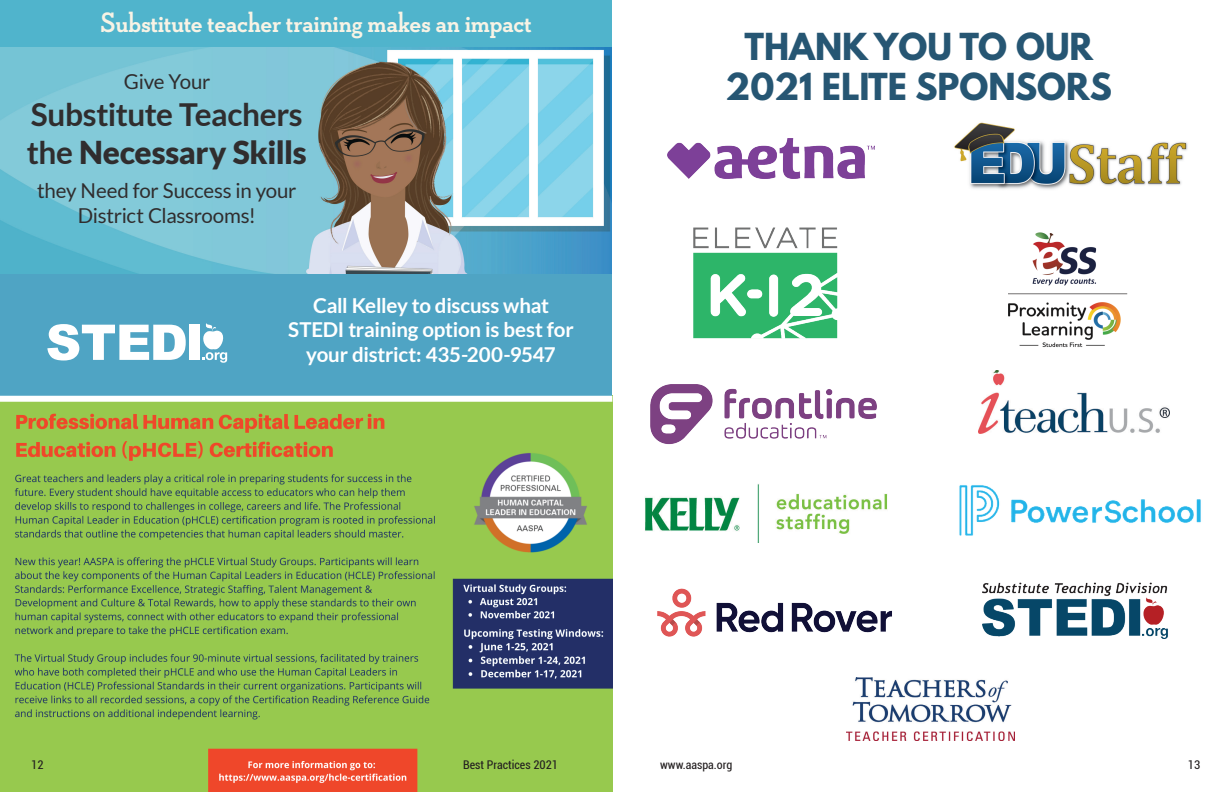
<style>
.page{position:relative;width:1224px;height:792px;background:#fff}
.page>*{position:absolute;margin:0;border:0;box-sizing:border-box;transform-origin:0 0}
.t1{font:700 33px "League Spartan";color:#265673}
.t2{font:700 31.6px/37.9px "Lato";letter-spacing:-.015em;color:#302d2e}
.t3{font:700 28.6px "Neutraface Slab Display";color:#f8f3e5}
.t4{font:700 20.5px/24.6px "Lato";letter-spacing:-.01em;color:#fff;text-align:center}
.t5{font:20.5px/24.6px "Lato";letter-spacing:-.015em;color:#302d2e;text-align:center}
.t6{font:condensed 12px "Roboto";color:#231f20}
.s1{font-weight:900}
</style>
<div class="page">
<img style="left:1008px;top:232px;width:120px;height:115px">
<img style="left:645px;top:484px;width:243px;height:59px">
<img style="left:667px;top:138px;width:207px;height:41px">
<img style="left:954px;top:122px;width:234px;height:68px">
<img style="left:650px;top:384px;width:227px;height:61px">
<img style="left:979px;top:370px;width:191px;height:63px">
<img style="left:846px;top:677px;width:168px;height:64px">
<img style="left:959px;top:485px;width:242px;height:51px">
<img style="left:0;top:402px;width:612px;height:390px">
<img style="left:0;top:46px;width:612px;height:228px">
<div style="left:0;top:0;width:612px;height:46px;background:#50b4cc"></div>
<div style="left:0;top:274px;width:612px;height:125px;background:#4fa4c4"></div>
<svg style="left:47px;top:324px;width:139px;height:37px"></svg>
<div style="left:189px;top:325px;width:11px;height:35px;background:#fff"></div>
<svg style="left:202px;top:323px;width:25px;height:40px"></svg>
<img style="left:693px;top:227px;width:145px;height:112px">
<div style="left:0;top:396px;width:612px;height:6px;background:#fff"></div>
<img style="left:983px;top:583px;width:185px;height:56px">
<img style="left:657px;top:588px;width:235px;height:49px">
<p class="t3" style="left:100px;top:7px;width:433px">Substitute teacher training makes an impact</p>
<p class="t1" style="left:744px;top:21px;width:350px">THANK YOU TO OUR</p>
<p class="t5" style="left:124px;top:69px;width:88px">Give Your</p>
<p class="t1" style="left:726px;top:61px;width:388px">2021 ELITE SPONSORS</p>
<p class="t2" style="left:27px;top:95px;width:282px">Substitute Teachers the <span class="s1">Necessary Skills</span></p>
<p class="t5" style="left:37px;top:179px;width:261px">they Need for Success in your<br>District Classrooms!</p>
<p class="t4" style="left:288px;top:293px;width:287px">Call Kelley to discuss what<br>STEDI training option is best for your district: 435-200-9547</p>
<p class="t6" style="left:31px;top:757px;width:14px">12</p>
<p class="t6" style="left:463px;top:757px;width:96px">Best Practices 2021</p>
<p class="t6" style="left:660px;top:757px;width:74px">www.aaspa.org</p>
<p class="t6" style="left:1188px;top:757px;width:14px">13</p>
<p class="t6" style="left:36px;top:764px;width:8px">8</p>
</div>
